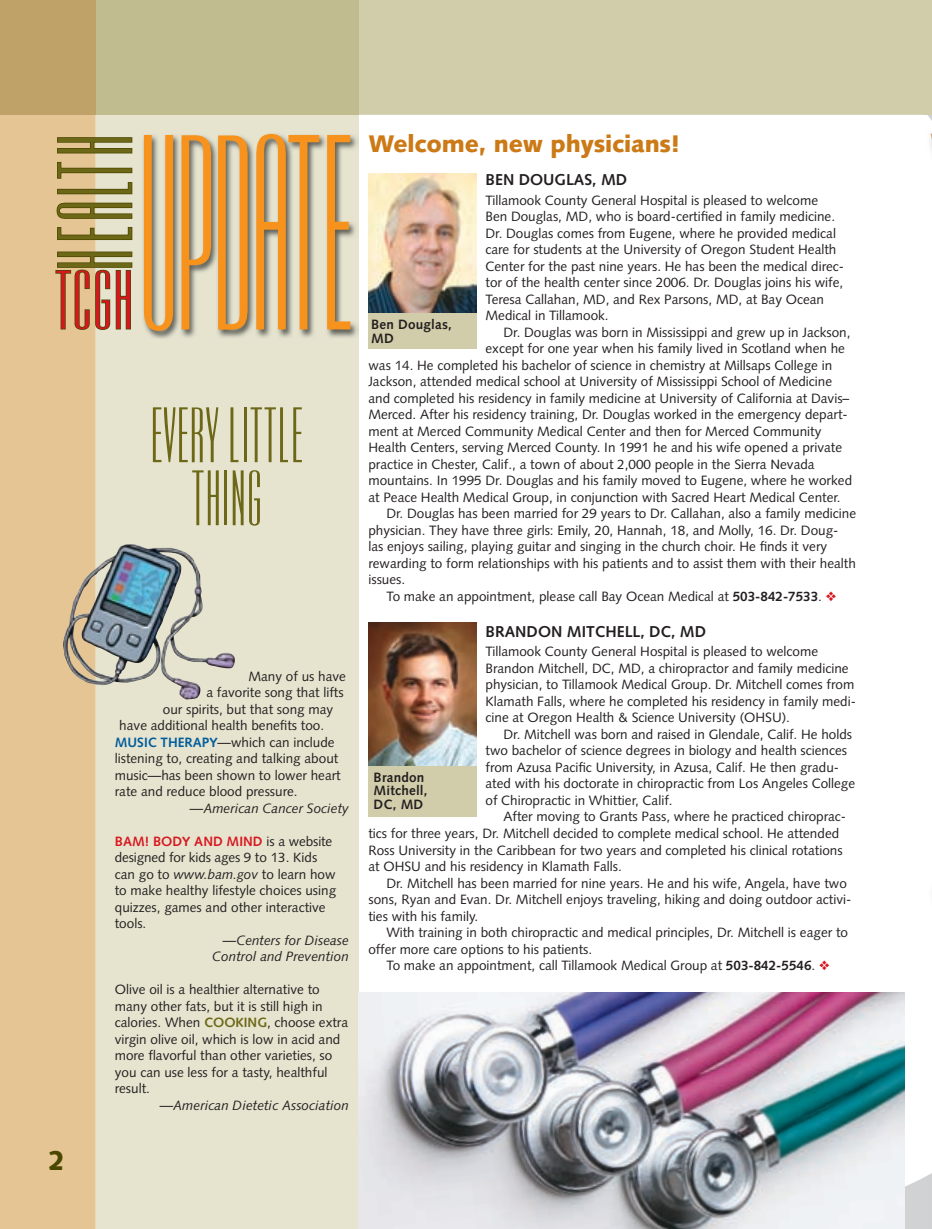
<style>
.page{position:relative;width:932px;height:1229px;background:#fff}
.page>*{position:absolute;margin:0;border:0;box-sizing:border-box;transform-origin:0 0}
.t1{font:228.6px "Ultra Condensed Sans One";letter-spacing:-.035em;color:#f7931d;scale:.76 1}
.t2{font:86.7px "Ultra Condensed Sans One";letter-spacing:.04em;color:#6d6817}
.t3{font:68.25px "Ultra Condensed Sans Two";color:#d7171f;scale:1.18 1}
.t4{font:64.5px/63px "Ultra Condensed Sans One";color:#6d6817;text-align:center}
.t5{font:900 27px "Syntax";color:#4a4700}
.t6{font:900 24px "Syntax";letter-spacing:-.01em;color:#cb7a16}
.t7{font:700 15.75px "Syntax";color:#231f20}
.t8{font:13.5px/16.5px "Syntax";color:#231f20}
.t9{font:italic 13.5px/16.5px "Syntax";color:#231f20;text-align:right}
.t10{font:700 13.5px/13.5px "Syntax";letter-spacing:.015em;color:#231f20}
.s1{font-weight:700;color:#005d9c}
.s2{font-weight:700;color:#d7171f}
.s3{font-style:italic}
.s4{font-weight:700;color:#6d6817}
.s5{font-weight:700}
.s6{color:#d7171f}
</style>
<div class="page">
<svg style="left:904px;top:992px;width:23px;height:236px"></svg>
<img style="left:927px;top:1173px;width:5px;height:55px">
<div style="left:0;top:0;width:359px;height:1228px;background:#e6e4cf"></div>
<div style="left:0;top:115px;width:95px;height:1113px;background:#e6c595"></div>
<div style="left:359px;top:0;width:573px;height:115px;background:#d1cdaa"></div>
<div style="left:95px;top:0;width:264px;height:115px;background:#c0bc8f"></div>
<div style="left:0;top:0;width:95px;height:115px;background:#bea268"></div>
<img style="left:924px;top:35px;width:8px;height:115px">
<svg style="left:927px;top:115px;width:5px;height:6px"></svg>
<svg style="left:930px;top:133px;width:2px;height:7px"></svg>
<img style="left:359px;top:992px;width:545px;height:236px">
<img style="left:63px;top:544px;width:172px;height:155px">
<img style="left:368px;top:173px;width:108px;height:141px">
<div style="left:368px;top:314px;width:108px;height:35px;background:#d1cdaa"></div>
<img style="left:368px;top:622px;width:108px;height:144px">
<div style="left:368px;top:766px;width:108px;height:51px;background:#d1cdaa"></div>
<svg style="left:56px;top:226px;width:77px;height:15px"></svg>
<svg style="left:56px;top:202px;width:77px;height:18px"></svg>
<svg style="left:56px;top:161px;width:77px;height:34px"></svg>
<svg style="left:56px;top:136px;width:77px;height:18px"></svg>
<img style="left:143px;top:134px;width:215px;height:205px">
<svg style="left:55px;top:251px;width:78px;height:80px"></svg>
<h2 class="t2" style="left:41px;top:271px;width:138px;rotate:-90deg">HEALTH</h2>
<h3 class="t3" style="left:55px;top:257px;width:68px">TCGH</h3>
<h1 class="t1" style="left:136px;top:90px;width:290px">UPDATE</h1>
<h3 class="t4" style="left:150px;top:402px;width:155px">EVERY LITTLE<br>THING</h3>
<h3 class="t5" style="left:48px;top:1145px;width:19px">2</h3>
<p class="t8" style="left:248px;top:668px;width:99px">Many of us have</p>
<p class="t8" style="left:206px;top:684px;width:139px">a favorite song that lifts</p>
<p class="t8" style="left:163px;top:701px;width:172px">our spirits, but that song may</p>
<p class="t8" style="left:119px;top:717px;width:206px">have additional health benefits too.</p>
<p class="t8" style="left:115px;top:734px;width:221px"><span class="s1">MUSIC THERAPY</span>—which can include</p>
<p class="t8" style="left:115px;top:750px;width:225px">listening to, creating and talking about</p>
<p class="t8" style="left:115px;top:767px;width:227px">music—has been shown to lower heart</p>
<p class="t8" style="left:115px;top:783px;width:184px">rate and reduce blood pressure.</p>
<p class="t9" style="left:190px;top:800px;width:161px">—American Cancer Society</p>
<p class="t8" style="left:115px;top:833px;width:223px"><span class="s2">BAM! BODY AND MIND</span> is a website designed for kids ages 9 to 13. Kids can go to <span class="s3">www.bam.gov</span> to learn how to make healthy lifestyle choices using quizzes, games and other interactive tools.</p>
<p class="t9" style="left:212px;top:932px;width:138px">—Centers for Disease<br>Control and Prevention</p>
<p class="t8" style="left:115px;top:981px;width:235px">Olive oil is a healthier alternative to many other fats, but it is still high in calories. When <span class="s4">COOKING</span>, choose extra virgin olive oil, which is low in acid and more flavorful than other varieties, so you can use less for a tasty, healthful result.</p>
<p class="t9" style="left:160px;top:1097px;width:191px">—American Dietetic Association</p>
<h3 class="t6" style="left:368px;top:130px;width:313px">Welcome, new physicians!</h3>
<p class="t7" style="left:485px;top:171px;width:143px">BEN DOUGLAS, MD</p>
<p class="t8" style="left:485px;top:192px;width:360px">Tillamook County General Hospital is pleased to welcome<br>Ben Douglas, MD, who is board-certified in family medicine.<br>Dr. Douglas comes from Eugene, where he provided medical care for students at the University of Oregon Student Health Center for the past nine years. He has been the medical direc&shy;tor of the health center since 2006. Dr. Douglas joins his wife, Teresa Callahan, MD, and Rex Parsons, MD, at Bay Ocean Medical in Tillamook.</p>
<p class="t8" style="left:503px;top:324px;width:348px">Dr. Douglas was born in Mississippi and grew up in Jackson,</p>
<p class="t8" style="left:485px;top:340px;width:361px">except for one year when his family lived in Scotland when he</p>
<p class="t8" style="left:368px;top:357px;width:465px">was 14. He completed his bachelor of science in chemistry at Millsaps College in</p>
<p class="t8" style="left:368px;top:373px;width:465px">Jackson, attended medical school at University of Mississippi School of Medicine</p>
<p class="t8" style="left:368px;top:390px;width:482px">and completed his residency in family medicine at University of California at Davis–</p>
<p class="t8" style="left:368px;top:406px;width:481px">Merced. After his residency training, Dr. Douglas worked in the emergency depart-</p>
<p class="t8" style="left:368px;top:423px;width:454px">ment at Merced Community Medical Center and then for Merced Community</p>
<p class="t8" style="left:368px;top:439px;width:475px">Health Centers, serving Merced County. In 1991 he and his wife opened a private</p>
<p class="t8" style="left:368px;top:456px;width:448px">practice in Chester, Calif., a town of about 2,000 people in the Sierra Nevada</p>
<p class="t8" style="left:368px;top:472px;width:485px">mountains. In 1995 Dr. Douglas and his family moved to Eugene, where he worked</p>
<p class="t8" style="left:368px;top:489px;width:473px">at Peace Health Medical Group, in conjunction with Sacred Heart Medical Center.</p>
<p class="t8" style="left:386px;top:505px;width:471px">Dr. Douglas has been married for 29 years to Dr. Callahan, also a family medicine</p>
<p class="t8" style="left:368px;top:522px;width:471px">physician. They have three girls: Emily, 20, Hannah, 18, and Molly, 16. Dr. Doug-</p>
<p class="t8" style="left:368px;top:538px;width:460px">las enjoys sailing, playing guitar and singing in the church choir. He finds it very</p>
<p class="t8" style="left:368px;top:555px;width:489px">rewarding to form relationships with his patients and to assist them with their health</p>
<p class="t8" style="left:368px;top:571px;width:38px">issues.</p>
<p class="t8" style="left:386px;top:588px;width:451px">To make an appointment, please call Bay Ocean Medical at <span class="s5">503-842-7533</span>. <span class="s6">❖</span></p>
<p class="t7" style="left:485px;top:622px;width:222px">BRANDON MITCHELL, DC, MD</p>
<p class="t8" style="left:485px;top:643px;width:372px">Tillamook County General Hospital is pleased to welcome Brandon Mitchell, DC, MD, a chiropractor and family medicine physician, to Tillamook Medical Group. Dr. Mitchell comes from Klamath Falls, where he completed his residency in family medi&shy;cine at Oregon Health &amp; Science University (OHSU).</p>
<p class="t8" style="left:485px;top:726px;width:371px;text-indent:18px">Dr. Mitchell was born and raised in Glendale, Calif. He holds two bachelor of science degrees in biology and health sciences from Azusa Pacific University, in Azusa, Calif. He then gradu&shy;ated with his doctorate in chiropractic from Los Angeles College of Chiropractic in Whittier, Calif.</p>
<p class="t8" style="left:368px;top:808px;width:479px;text-indent:135px">After moving to Grants Pass, where he practiced chiroprac&shy;tics for three years, Dr. Mitchell decided to complete medical school. He attended Ross University in the Caribbean for two years and completed his clinical rotations at OHSU and his residency in Klamath Falls.</p>
<p class="t8" style="left:368px;top:874px;width:484px;text-indent:18px">Dr. Mitchell has been married for nine years. He and his wife, Angela, have two sons, Ryan and Evan. Dr. Mitchell enjoys traveling, hiking and doing outdoor activi&shy;ties with his family.</p>
<p class="t8" style="left:368px;top:924px;width:481px;text-indent:18px">With training in both chiropractic and medical principles, Dr. Mitchell is eager to offer more care options to his patients.</p>
<p class="t8" style="left:386px;top:957px;width:444px">To make an appointment, call Tillamook Medical Group at <span class="s5">503-842-5546</span>. <span class="s6">❖</span></p>
<p class="t10" style="left:371px;top:318px;width:82px">Ben Douglas,<br>MD</p>
<p class="t10" style="left:373px;top:770px;width:56px">Brandon<br>Mitchell,<br>DC, MD</p>
</div>
